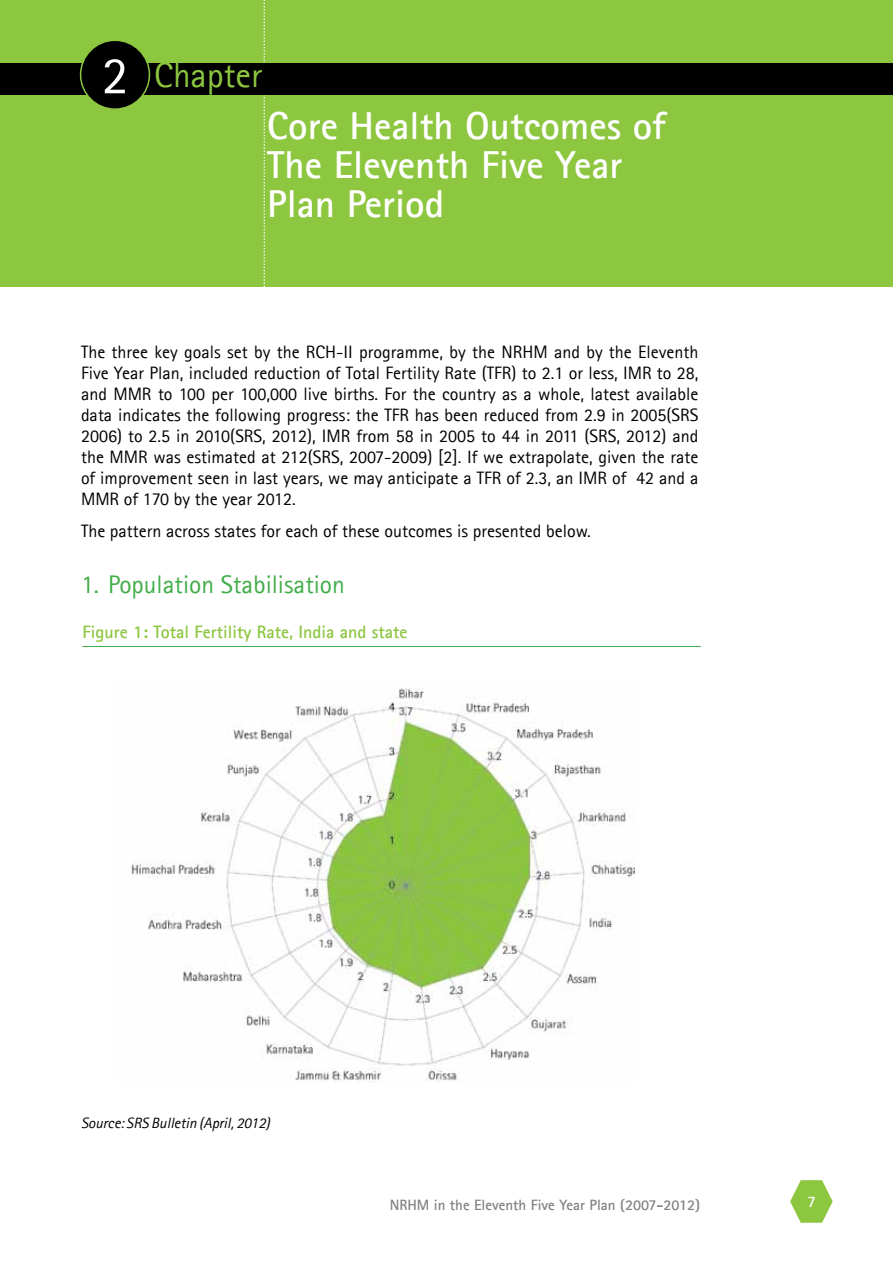
<style>
.page{position:relative;width:893px;height:1263px;background:#fff}
.page>*{position:absolute;margin:0;border:0;box-sizing:border-box;transform-origin:0 0}
.t1{font:700 39px/39px "Agfa Rotis Sans Serif";color:#fff}
.t2{font:35.25px "Agfa Rotis Sans Serif";color:#8dc63f}
.t3{font:25.5px "Agfa Rotis Sans Serif";color:#41ad49}
.t4{font:18px/21px "Agfa Rotis Sans Serif";color:#000;text-align:justify}
.t5{font:700 18px "Agfa Rotis Sans Serif";color:#8dc63f}
.t6{font:700 15.75px "Agfa Rotis Sans Serif";color:#fff}
.t7{font:700 15px "Agfa Rotis Sans Serif";color:#808285}
.t8{font:italic 15px "Agfa Rotis Sans Serif";color:#000}
.s1{font-size:52.8px;color:#fff}
</style>
<div class="page">
<svg style="left:790px;top:1180px;width:43px;height:43px"></svg>
<div style="left:0;top:0;width:893px;height:287px;background:#8dc63f"></div>
<svg style="left:263px;top:0;width:2px;height:287px"></svg>
<div style="left:0;top:63px;width:141px;height:31px;background:#000"></div>
<div style="left:132px;top:63px;width:761px;height:31px;background:#000"></div>
<div style="left:81px;top:40px;width:68px;height:69px;background:#000;border-radius:50%"></div>
<div style="left:80px;top:40px;width:70px;height:70px;border:2px solid #8dc63f;border-radius:50%"></div>
<hr style="left:82px;top:646px;width:619px;height:1px;background:#41ad49">
<img style="left:131px;top:688px;width:503px;height:395px">
<h2 class="t2" style="left:102px;top:55px;width:162px"><span class="s1">2</span> Chapter</h2>
<h1 class="t1" style="left:267px;top:105px;width:400px">Core Health Outcomes of<br>The Eleventh Five Year<br>Plan Period</h1>
<p class="t4" style="left:81px;top:342px;width:619px">The three key goals set by the RCH-II programme, by the NRHM and by the Eleventh Five Year Plan, included reduction of Total Fertility Rate (TFR) to 2.1 or less, IMR to 28, and MMR to 100 per 100,000 live births. For the country as a whole, latest available data indicates the following progress: the TFR has been reduced from 2.9 in 2005(SRS 2006) to 2.5 in 2010(SRS, 2012), IMR from 58 in 2005 to 44 in 2011 (SRS, 2012) and the MMR was estimated at 212(SRS, 2007-2009) [2]. If we extrapolate, given the rate of improvement seen in last years, we may anticipate a TFR of 2.3, an IMR of 42 and a MMR of 170 by the year 2012.</p>
<p class="t4" style="left:81px;top:520px;width:511px">The pattern across states for each of these outcomes is presented below.</p>
<h3 class="t3" style="left:81px;top:570px;width:265px">1. Population Stabilisation</h3>
<p class="t5" style="left:82px;top:620px;width:327px">Figure 1: Total Fertility Rate, India and state</p>
<p class="t8" style="left:81px;top:1114px;width:190px">Source: SRS Bulletin (April, 2012)</p>
<p class="t7" style="left:390px;top:1195px;width:312px">NRHM in the Eleventh Five Year Plan (2007-2012)</p>
<p class="t6" style="left:807px;top:1192px;width:10px">7</p>
</div>
